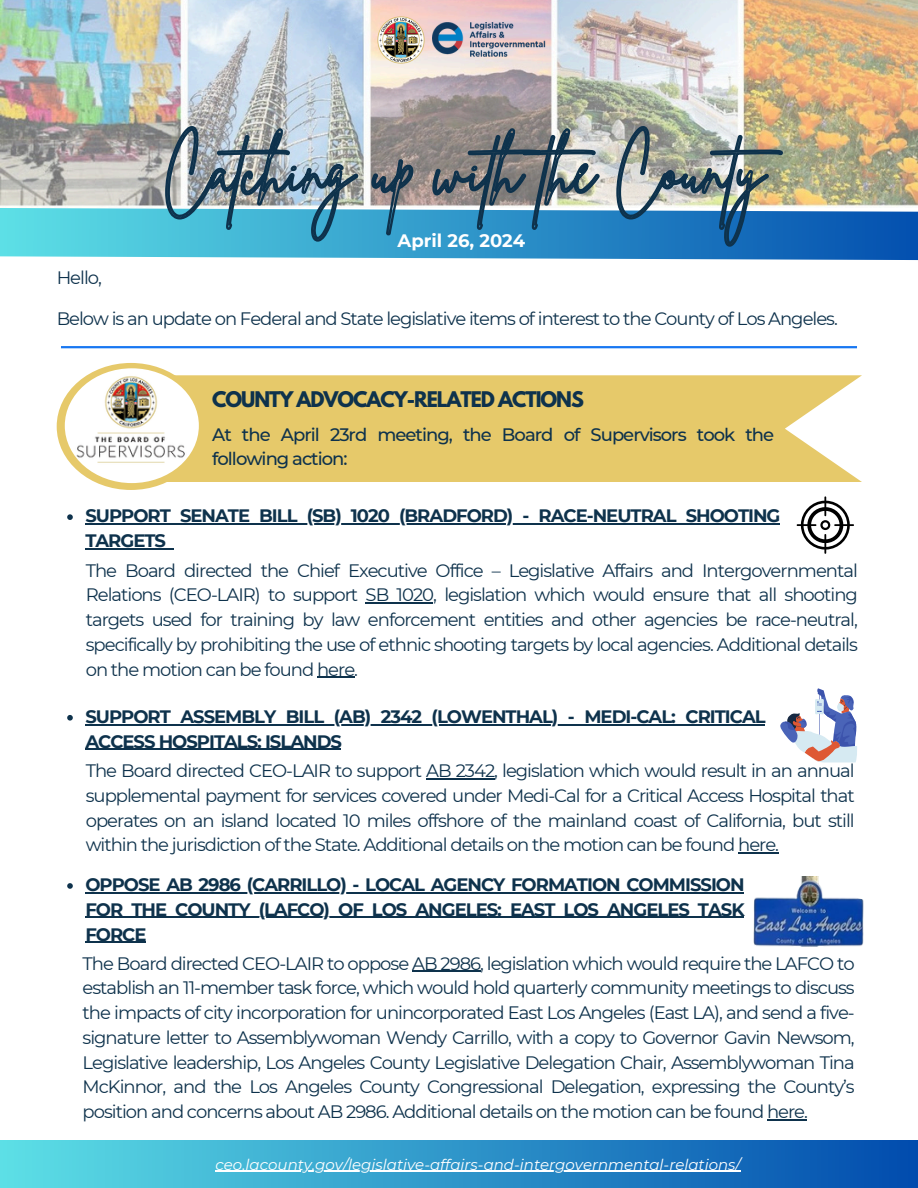
<style>
.page{position:relative;width:918px;height:1188px;background:#fff}
.page>*{position:absolute;margin:0;border:0;box-sizing:border-box;transform-origin:0 0}
.t1{font:700 19.05px "League Spartan";letter-spacing:-.055em;color:#0e324c}
.t2{font:18px/24.8px "Montserrat";letter-spacing:-.055em;color:#0e324c;text-align:justify}
.t3{font:700 18px/24.8px "Montserrat";letter-spacing:-.055em;color:#0e324c}
.t4{font:500 18px/24.8px "Montserrat";letter-spacing:-.055em;color:#0e324c}
.t5{font:700 18px "Montserrat";color:#fff}
.t6{font:italic 15px "Montserrat";color:#fff}
</style>
<div class="page">
<svg style="left:0;top:208px;width:918px;height:53px;background:#45a5d0"></svg>
<img style="left:0;top:0;width:918px;height:207px">
<img style="left:377px;top:16px;width:48px;height:47px">
<img style="left:432px;top:23px;width:114px;height:34px">
<hr style="left:61px;top:346px;width:796px;height:2px;background:#1877f2">
<div style="left:0;top:1141px;width:918px;height:47px;background:linear-gradient(to right,#5ddfe6,#014bad)"></div>
<hr style="left:215px;top:1171px;width:526px;height:1px;background:#fff">
<div style="left:168px;top:375px;width:694px;height:107px;background:#e6c96a"></div>
<div style="left:57px;top:363px;width:148px;height:127px;background:#e6c96a;border-radius:50%"></div>
<img style="left:65px;top:368px;width:134px;height:115px;border-radius:50%">
<svg style="left:797px;top:496px;width:57px;height:58px"></svg>
<img style="left:753px;top:877px;width:111px;height:70px">
<div style="left:841px;top:849px;width:51px;height:51px;background:#fff;border-radius:50%"></div>
<svg style="left:780px;top:688px;width:77px;height:75px"></svg>
<img style="left:164px;top:70px;width:621px;height:191px">
<svg style="left:67px;top:514px;width:6px;height:6px"></svg>
<hr style="left:85px;top:523px;width:695px;height:1px;background:#0e324c">
<hr style="left:85px;top:548px;width:80px;height:1px;background:#0e324c">
<hr style="left:366px;top:602px;width:67px;height:2px;background:#0e324c">
<hr style="left:317px;top:677px;width:37px;height:1px;background:#0e324c">
<svg style="left:67px;top:715px;width:6px;height:6px"></svg>
<hr style="left:85px;top:724px;width:680px;height:1px;background:#0e324c">
<hr style="left:85px;top:749px;width:256px;height:1px;background:#0e324c">
<hr style="left:426px;top:778px;width:68px;height:1px;background:#0e324c">
<hr style="left:738px;top:853px;width:40px;height:1px;background:#0e324c">
<svg style="left:67px;top:883px;width:6px;height:6px"></svg>
<hr style="left:85px;top:892px;width:659px;height:1px;background:#0e324c">
<hr style="left:85px;top:917px;width:659px;height:1px;background:#0e324c">
<hr style="left:85px;top:942px;width:61px;height:1px;background:#0e324c">
<hr style="left:412px;top:971px;width:68px;height:1px;background:#0e324c">
<hr style="left:767px;top:1119px;width:37px;height:1px;background:#0e324c">
<p class="t5" style="left:398px;top:230px;width:129px">April 26, 2024</p>
<h3 class="t2" style="left:57px;top:265px;width:47px">Hello,</h3>
<p class="t2" style="left:57px;top:306px;width:783px">Below is an update on Federal and State legislative items of interest to the County of Los Angeles.</p>
<h4 class="t1" style="left:212px;top:389px;width:373px">COUNTY ADVOCACY-RELATED ACTIONS</h4>
<h4 class="t4" style="left:212px;top:422px;width:564px">At the April 23rd meeting, the Board of Supervisors took the following action:</h4>
<p class="t3" style="left:85px;top:503px;width:697px">SUPPORT SENATE BILL (SB) 1020 (BRADFORD) - RACE-NEUTRAL SHOOTING<br>TARGETS</p>
<h4 class="t2" style="left:86px;top:558px;width:774px">The Board directed the Chief Executive Office – Legislative Affairs and Intergovernmental Relations (CEO-LAIR) to support SB 1020, legislation which would ensure that all shooting targets used for training by law enforcement entities and other agencies be race-neutral, specifically by prohibiting the use of ethnic shooting targets by local agencies. Additional details on the motion can be found here.</h4>
<p class="t3" style="left:85px;top:704px;width:682px">SUPPORT ASSEMBLY BILL (AB) 2342 (LOWENTHAL) - MEDI-CAL: CRITICAL<br>ACCESS HOSPITALS: ISLANDS</p>
<p class="t2" style="left:86px;top:758px;width:771px">The Board directed CEO-LAIR to support AB 2342, legislation which would result in an annual supplemental payment for services covered under Medi-Cal for a Critical Access Hospital that operates on an island located 10 miles offshore of the mainland coast of California, but still within the jurisdiction of the State. Additional details on the motion can be found here.</p>
<h4 class="t3" style="left:85px;top:872px;width:661px">OPPOSE AB 2986 (CARRILLO) - LOCAL AGENCY FORMATION COMMISSION</h4>
<p class="t3" style="left:85px;top:897px;width:661px">FOR THE COUNTY (LAFCO) OF LOS ANGELES: EAST LOS ANGELES TASK<br>FORCE</p>
<p class="t2" style="left:83px;top:951px;width:774px">The Board directed CEO-LAIR to oppose AB 2986, legislation which would require the LAFCO to establish an 11-member task force, which would hold quarterly community meetings to discuss the impacts of city incorporation for unincorporated East Los Angeles (East LA), and send a five&shy;signature letter to Assemblywoman Wendy Carrillo, with a copy to Governor Gavin Newsom, Legislative leadership, Los Angeles County Legislative Delegation Chair, Assemblywoman Tina McKinnor, and the Los Angeles County Congressional Delegation, expressing the County’s position and concerns about AB 2986. Additional details on the motion can be found here.</p>
<p class="t6" style="left:215px;top:1155px;width:527px">ceo.lacounty.gov/legislative-affairs-and-intergovernmental-relations/</p>
</div>
